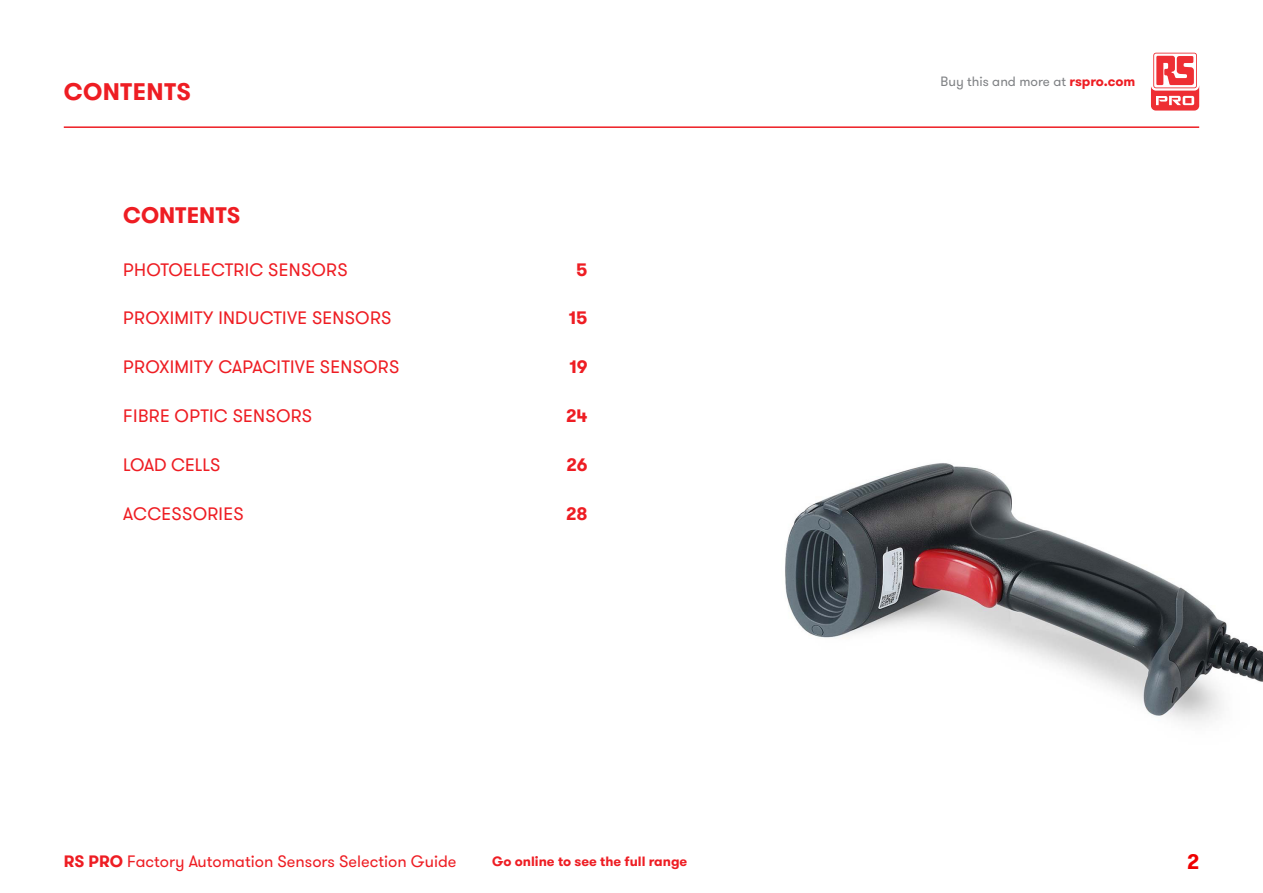
<style>
.page{position:relative;width:1263px;height:893px;background:#fff}
.page>*{position:absolute;margin:0;border:0;box-sizing:border-box;transform-origin:0 0}
.Category_H1{font:700 24px "GT Walsheim";letter-spacing:.015em;color:#ee1d23}
.t1{font:700 22.5px "GT Walsheim";color:#ee1d23}
.t2{font:700 21px "GT Walsheim";color:#ef0000}
.t3{font:18px "GT Walsheim";letter-spacing:.015em;color:#ee1d23}
.t4{font:700 18px "GT Walsheim";color:#ee1d23}
.t5{font:16.5px "GT Walsheim";color:#ee1d23}
.t6{font:13.5px "GT Walsheim";color:#808285}
.t7{font:700 13.5px "GT Walsheim";color:#ee1d23}
.s1{font-weight:700;color:#ee1d23}
.s2{font-weight:700}
</style>
<div class="page">
<hr style="left:64px;top:126px;width:1135px;height:2px;background:#ee1d23">
<svg style="left:1151px;top:51px;width:48px;height:40px"></svg>
<svg style="left:1151px;top:53px;width:48px;height:58px"></svg>
<img style="left:785px;top:463px;width:478px;height:259px">
<p class="Category_H1" style="left:64px;top:76px;width:129px">CONTENTS</p>
<p class="t1" style="left:123px;top:201px;width:119px">CONTENTS</p>
<p class="t3" style="left:123px;top:258px;width:226px">PHOTOELECTRIC SENSORS</p>
<p class="t4" style="left:576px;top:258px;width:13px">5</p>
<p class="t3" style="left:123px;top:307px;width:270px">PROXIMITY INDUCTIVE SENSORS</p>
<p class="t4" style="left:569px;top:306px;width:20px">15</p>
<p class="t3" style="left:123px;top:356px;width:278px">PROXIMITY CAPACITIVE SENSORS</p>
<p class="t4" style="left:569px;top:355px;width:20px">19</p>
<p class="t3" style="left:123px;top:405px;width:190px">FIBRE OPTIC SENSORS</p>
<p class="t4" style="left:566px;top:404px;width:23px">24</p>
<p class="t3" style="left:123px;top:454px;width:99px">LOAD CELLS</p>
<p class="t4" style="left:566px;top:453px;width:23px">26</p>
<p class="t3" style="left:123px;top:502px;width:122px">ACCESSORIES</p>
<p class="t4" style="left:566px;top:502px;width:23px">28</p>
<p class="t6" style="left:940px;top:72px;width:196px">Buy this and more at <span class="s1">rspro.com</span></p>
<p class="t5" style="left:64px;top:851px;width:394px"><span class="s2">RS PRO</span> Factory Automation Sensors Selection Guide</p>
<p class="t7" style="left:492px;top:853px;width:197px">Go online to see the full range</p>
<p class="t2" style="left:1187px;top:848px;width:14px">2</p>
</div>
